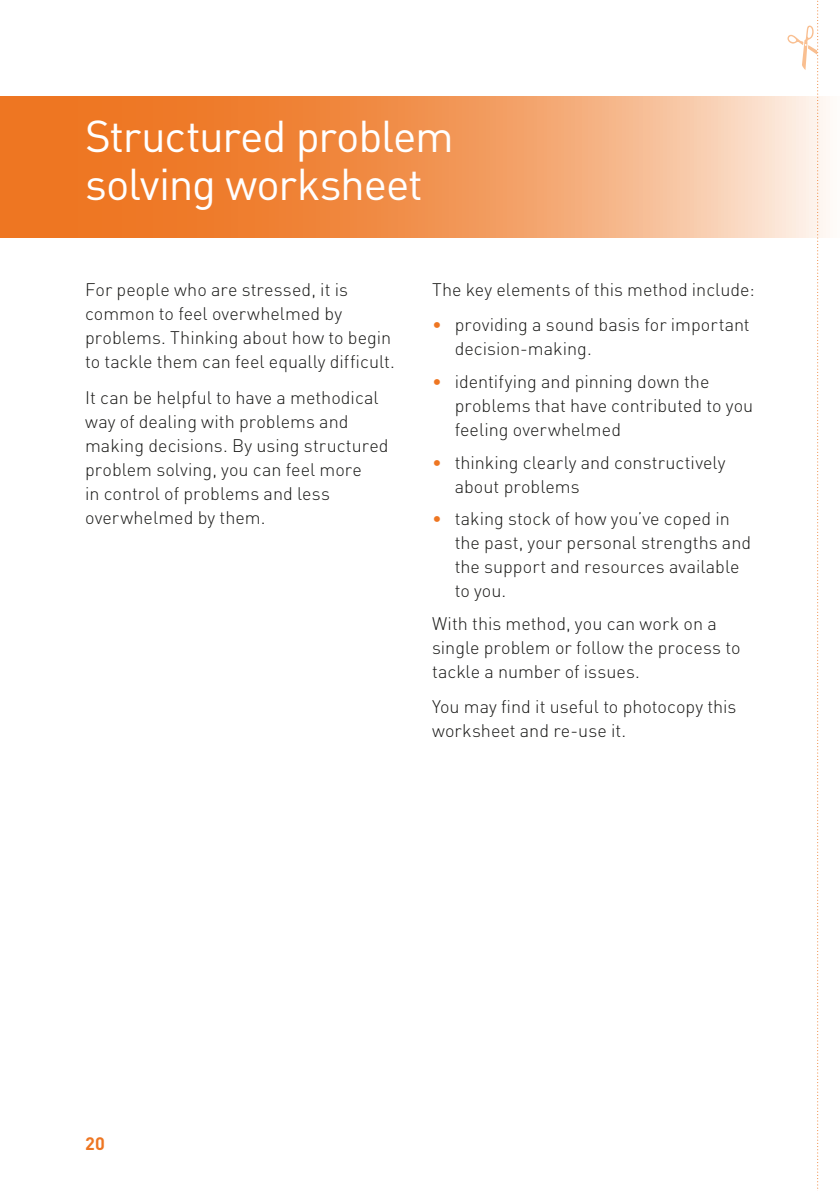
<style>
.page{position:relative;width:840px;height:1191px;background:#fff}
.page>*{position:absolute;margin:0;border:0;box-sizing:border-box;transform-origin:0 0}
.t1{font:44px "DIN";letter-spacing:-.025em;color:#fff}
.t2{font:300 18px/24px "DIN";color:#1a1a18}
.t3{font:700 17.8px "DIN";color:#ee7622}
.s1{color:#ee7622}
</style>
<div class="page">
<svg style="left:0;top:96px;width:830px;height:142px;background:#f2995c"></svg>
<svg style="left:787px;top:25px;width:30px;height:213px"></svg>
<p class="t1" style="left:85px;top:108px;width:370px">Structured problem</p>
<h1 class="t1" style="left:85px;top:156px;width:339px">solving worksheet</h1>
<p class="t2" style="left:85px;top:277px;width:311px">For people who are stressed, it is common to feel overwhelmed by problems. Thinking about how to begin to tackle them can feel equally diffcult.</p>
<p class="t2" style="left:85px;top:385px;width:305px">It can be helpful to have a methodical way of dealing with problems and making decisions. By using structured problem solving, you can feel more<br>in control of problems and less overwhelmed by them.</p>
<p class="t2" style="left:432px;top:277px;width:324px">The key elements of this method include:</p>
<p class="t2" style="left:454px;top:313px;width:296px;text-indent:-23px"><span class="s1">•</span> providing a sound basis for important decision-making.</p>
<p class="t2" style="left:454px;top:369px;width:300px;text-indent:-23px"><span class="s1">•</span> identifying and pinning down the problems that have contributed to you feeling overwhelmed</p>
<p class="t2" style="left:454px;top:450px;width:272px;text-indent:-23px"><span class="s1">•</span> thinking clearly and constructively about problems</p>
<p class="t2" style="left:454px;top:506px;width:298px;text-indent:-23px"><span class="s1">•</span> taking stock of how you’ve coped in the past, your personal strengths and the support and resources available to you.</p>
<p class="t2" style="left:432px;top:611px;width:310px">With this method, you can work on a single problem or follow the process to tackle a number of issues.</p>
<p class="t2" style="left:432px;top:694px;width:306px">You may fnd it useful to photocopy this worksheet and re-use it.</p>
<p class="t3" style="left:85px;top:1132px;width:21px">20</p>
</div>
